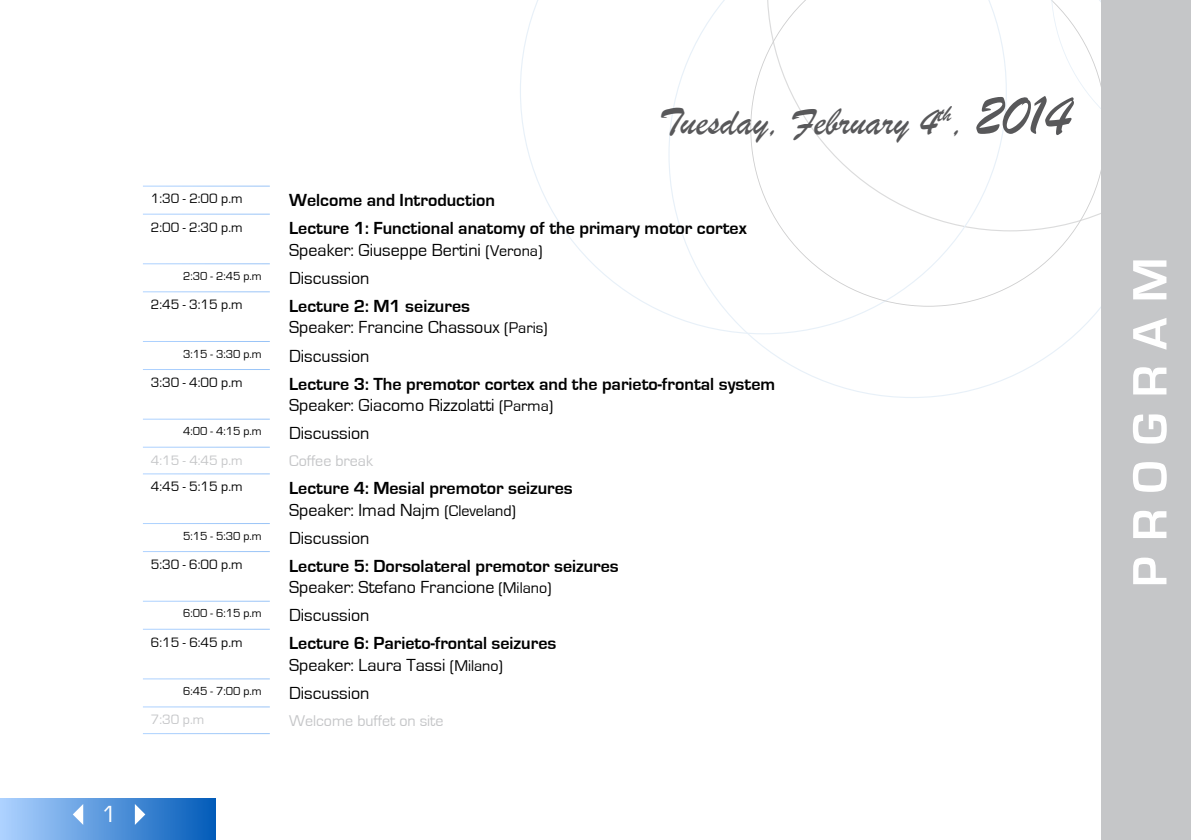
<style>
.page{position:relative;width:1191px;height:840px;background:#fff}
.page>*{position:absolute;margin:0;border:0;box-sizing:border-box;transform-origin:0 0}
.t1{font:700 50px "Eurostile";letter-spacing:.31em;color:#fff}
.t2{font:40px "Brush Script";color:#58585a}
.t3{font:24px "Eurostile";color:#fff}
.t4{font:700 18px/21.6px "Eurostile";color:#000}
.t5{font:18px/21.6px "Eurostile";color:#000}
.t6{font:16px "Eurostile";color:#c5c6c8}
.t7{font:14px "Eurostile";color:#000}
.t8{font:14px "Eurostile";color:#c5c6c8}
.t9{font:12px "Eurostile";color:#000}
.s1{font-size:60px}
.s2{font-weight:400}
.s3{font-weight:400;font-size:16px}
.s4{font-weight:700}
.s5{font-size:16px}
</style>
<div class="page">
<svg style="left:520px;top:0;width:421px;height:334px"></svg>
<svg style="left:750px;top:0;width:351px;height:306px"></svg>
<svg style="left:1050px;top:0;width:51px;height:163px"></svg>
<div style="left:1101px;top:0;width:90px;height:839px;background:#c5c6c8"></div>
<div style="left:0;top:797px;width:215px;height:42px;background:linear-gradient(to right,#aed2ff,#025cb9)"></div>
<svg style="left:73px;top:803px;width:10px;height:21px"></svg>
<svg style="left:135px;top:803px;width:10px;height:21px"></svg>
<h3 class="t3" style="left:102px;top:801px;width:16px">1</h3>
<h2 class="t2" style="left:658px;top:97px;width:413px">Tuesday, February 4<sup>th</sup>, <span class="s1">2014</span></h2>
<p class="t7" style="left:151px;top:191px;width:93px">1:30 - 2:00 p.m</p>
<p class="t4" style="left:289px;top:190px;width:207px">Welcome and Introduction</p>
<p class="t7" style="left:151px;top:219px;width:93px">2:00 - 2:30 p.m</p>
<p class="t4" style="left:289px;top:217px;width:459px">Lecture 1: Functional anatomy of the primary motor cortex<br><span class="s2">Speaker: Giuseppe Bertini</span> <span class="s3">(Verona)</span></p>
<p class="t9" style="left:183px;top:269px;width:80px">2:30 - 2:45 p.m</p>
<p class="t5" style="left:289px;top:267px;width:82px">Discussion</p>
<p class="t7" style="left:151px;top:297px;width:93px">2:45 - 3:15 p.m</p>
<p class="t5" style="left:289px;top:295px;width:260px"><span class="s4">Lecture 2: M1 seizures<br></span>Speaker: Francine Chassoux <span class="s5">(Paris)</span></p>
<p class="t9" style="left:183px;top:347px;width:80px">3:15 - 3:30 p.m</p>
<p class="t5" style="left:289px;top:345px;width:82px">Discussion</p>
<p class="t7" style="left:151px;top:374px;width:93px">3:30 - 4:00 p.m</p>
<p class="t4" style="left:289px;top:373px;width:487px">Lecture 3: The premotor cortex and the parieto-frontal system<br><span class="s2">Speaker: Giacomo Rizzolatti</span> <span class="s3">(Parma)</span></p>
<p class="t9" style="left:183px;top:424px;width:80px">4:00 - 4:15 p.m</p>
<p class="t5" style="left:289px;top:422px;width:82px">Discussion</p>
<p class="t8" style="left:151px;top:452px;width:93px">4:15 - 4:45 p.m</p>
<p class="t6" style="left:289px;top:451px;width:85px">Coffee break</p>
<p class="t7" style="left:151px;top:479px;width:93px">4:45 - 5:15 p.m</p>
<p class="t4" style="left:289px;top:477px;width:285px">Lecture 4: Mesial premotor seizures<br><span class="s2">Speaker: Imad Najm</span> <span class="s3">(Cleveland)</span></p>
<p class="t9" style="left:183px;top:529px;width:80px">5:15 - 5:30 p.m</p>
<p class="t5" style="left:289px;top:527px;width:82px">Discussion</p>
<p class="t7" style="left:151px;top:556px;width:93px">5:30 - 6:00 p.m</p>
<p class="t4" style="left:289px;top:555px;width:331px">Lecture 5: Dorsolateral premotor seizures<br><span class="s2">Speaker: Stefano Francione</span> <span class="s3">(Milano)</span></p>
<p class="t9" style="left:183px;top:606px;width:80px">6:00 - 6:15 p.m</p>
<p class="t5" style="left:289px;top:604px;width:82px">Discussion</p>
<p class="t7" style="left:151px;top:634px;width:93px">6:15 - 6:45 p.m</p>
<p class="t4" style="left:289px;top:632px;width:269px">Lecture 6: Parieto-frontal seizures<br><span class="s2">Speaker: Laura Tassi</span> <span class="s3">(Milano)</span></p>
<p class="t9" style="left:183px;top:684px;width:80px">6:45 - 7:00 p.m</p>
<p class="t5" style="left:289px;top:682px;width:82px">Discussion</p>
<p class="t8" style="left:151px;top:711px;width:55px">7:30 p.m</p>
<p class="t6" style="left:289px;top:711px;width:156px">Welcome buffet on site</p>
<h1 class="t1" style="left:1122px;top:586px;width:331px;rotate:-90deg">PROGRAM</h1>
</div>
